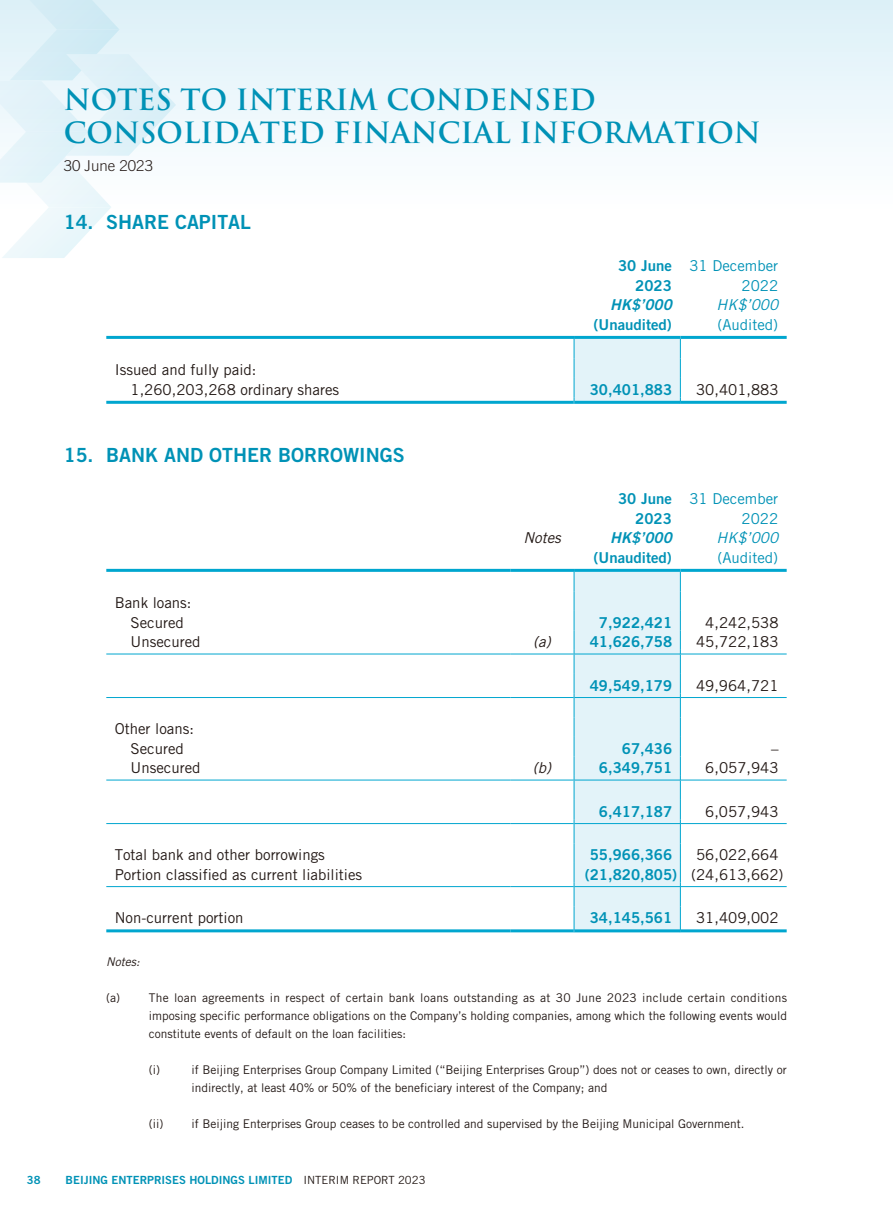
<style>
.page{position:relative;width:893px;height:1212px;background:#fff}
.page>*{position:absolute;margin:0;border:0;box-sizing:border-box;transform-origin:0 0}
.t1{font:700 28.5px/33px "Trajan Pro";color:#0092b6}
.t2{font:19.5px "Trade Gothic LT Std Bd 2";color:#0092b6}
.t3{font:15px/19.5px "Trade Gothic LT Std";color:#231916;text-align:center}
.t4{font:15px "Trade Gothic LT Std Bd 2";color:#0092b6}
.t5{font:15px "Trade Gothic LT Std";color:#0092b6}
.t6{font:15px "Trade Gothic LT Std Bd 2 Obl";color:#0092b6}
.t7{font:italic 15px "Trade Gothic LT Std";color:#0092b6}
.t8{font:italic 15px "Trade Gothic LT Std";color:#231916}
.t9{font:300 15px "Trade Gothic LT Std";color:#231916}
.t10{font:12px/18px "Trade Gothic LT Std";color:#231916;text-align:justify}
.t11{font:italic 12px "Trade Gothic LT Std";color:#231916}
.t12{font:11.25px "Trade Gothic LT Std Bd 2";color:#0092b6}
.s1{font-family:"Trade Gothic LT Std Bd 2"}
.s2{font-family:"Trade Gothic LT Std";color:#231916}
</style>
<div class="page">
<div style="left:0;top:0;width:893px;height:426px;background:linear-gradient(to bottom,#e5f4fa,#fff)"></div>
<svg style="left:0;top:0;width:176px;height:258px"></svg>
<div style="left:574px;top:339px;width:107px;height:65px;background:#e3f3f9"></div>
<hr style="left:106px;top:336px;width:468px;height:3px;background:#00a6cf">
<hr style="left:574px;top:336px;width:106px;height:3px;background:#00a6cf">
<hr style="left:680px;top:336px;width:107px;height:3px;background:#00a6cf">
<hr style="left:106px;top:401px;width:468px;height:3px;background:#00a6cf">
<hr style="left:574px;top:401px;width:106px;height:3px;background:#00a6cf">
<hr style="left:681px;top:401px;width:106px;height:3px;background:#00a6cf">
<div style="left:574px;top:572px;width:107px;height:360px;background:#e3f3f9"></div>
<hr style="left:106px;top:569px;width:404px;height:3px;background:#00a6cf">
<hr style="left:510px;top:569px;width:64px;height:3px;background:#00a6cf">
<hr style="left:574px;top:569px;width:106px;height:3px;background:#00a6cf">
<hr style="left:680px;top:569px;width:107px;height:3px;background:#00a6cf">
<hr style="left:106px;top:654px;width:404px;height:1px;background:#00a6cf">
<hr style="left:510px;top:654px;width:64px;height:1px;background:#00a6cf">
<hr style="left:574px;top:654px;width:106px;height:1px;background:#00a6cf">
<hr style="left:681px;top:654px;width:106px;height:1px;background:#00a6cf">
<hr style="left:106px;top:697px;width:404px;height:1px;background:#00a6cf">
<hr style="left:510px;top:697px;width:64px;height:1px;background:#00a6cf">
<hr style="left:574px;top:697px;width:106px;height:1px;background:#00a6cf">
<hr style="left:681px;top:697px;width:106px;height:1px;background:#00a6cf">
<hr style="left:106px;top:780px;width:404px;height:1px;background:#00a6cf">
<hr style="left:510px;top:780px;width:64px;height:1px;background:#00a6cf">
<hr style="left:574px;top:780px;width:106px;height:1px;background:#00a6cf">
<hr style="left:681px;top:780px;width:106px;height:1px;background:#00a6cf">
<hr style="left:106px;top:823px;width:404px;height:1px;background:#00a6cf">
<hr style="left:510px;top:823px;width:64px;height:1px;background:#00a6cf">
<hr style="left:574px;top:823px;width:106px;height:1px;background:#00a6cf">
<hr style="left:681px;top:823px;width:106px;height:1px;background:#00a6cf">
<hr style="left:106px;top:886px;width:404px;height:1px;background:#00a6cf">
<hr style="left:510px;top:886px;width:64px;height:1px;background:#00a6cf">
<hr style="left:574px;top:886px;width:106px;height:1px;background:#00a6cf">
<hr style="left:681px;top:886px;width:106px;height:1px;background:#00a6cf">
<hr style="left:106px;top:929px;width:404px;height:3px;background:#00a6cf">
<hr style="left:510px;top:929px;width:64px;height:3px;background:#00a6cf">
<hr style="left:574px;top:929px;width:106px;height:3px;background:#00a6cf">
<hr style="left:681px;top:929px;width:106px;height:3px;background:#00a6cf">
<h1 class="t1" style="left:64px;top:83px;width:699px">NOTES TO INTERIM CONDENSED<br>CONSOLIDATED FINANCIAL INFORMATION</h1>
<p class="t9" style="left:64px;top:157px;width:91px">30 June 2023</p>
<h2 class="t2" style="left:64px;top:210px;width:189px">14. SHARE CAPITAL</h2>
<p class="t3" style="left:131px;top:360px;width:210px;text-align:left;text-indent:-16px">Issued and fully paid:<br>1,260,203,268 ordinary shares</p>
<h2 class="t2" style="left:64px;top:443px;width:342px">15. BANK AND OTHER BORROWINGS</h2>
<p class="t3" style="left:115px;top:593px;width:78px">Bank loans:<br>Secured</p>
<p class="t5" style="left:618px;top:257px;width:162px"><span class="s1">30 June</span> 31 December</p>
<p class="t4" style="left:635px;top:276px;width:38px">2023</p>
<p class="t5" style="left:741px;top:277px;width:38px">2022</p>
<p class="t6" style="left:610px;top:296px;width:63px">HK$’000</p>
<p class="t7" style="left:716px;top:296px;width:63px">HK$’000</p>
<p class="t4" style="left:593px;top:315px;width:80px">(Unaudited)</p>
<p class="t5" style="left:717px;top:316px;width:62px">(Audited)</p>
<p class="t4" style="left:590px;top:380px;width:84px">30,401,883</p>
<p class="t3" style="left:696px;top:380px;width:84px">30,401,883</p>
<p class="t5" style="left:618px;top:490px;width:162px"><span class="s1">30 June</span> 31 December</p>
<p class="t4" style="left:635px;top:509px;width:38px">2023</p>
<p class="t5" style="left:741px;top:509px;width:38px">2022</p>
<p class="t8" style="left:523px;top:529px;width:39px">Notes</p>
<p class="t6" style="left:610px;top:529px;width:63px">HK$’000</p>
<p class="t7" style="left:716px;top:529px;width:63px">HK$’000</p>
<p class="t4" style="left:593px;top:548px;width:80px">(Unaudited)</p>
<p class="t5" style="left:717px;top:548px;width:62px">(Audited)</p>
<p class="t4" style="left:599px;top:613px;width:75px">7,922,421</p>
<p class="t3" style="left:705px;top:612px;width:75px">4,242,538</p>
<p class="t3" style="left:131px;top:632px;width:72px">Unsecured</p>
<p class="t8" style="left:533px;top:633px;width:19px">(a)</p>
<p class="t4" style="left:590px;top:633px;width:84px">41,626,758</p>
<p class="t3" style="left:696px;top:632px;width:84px">45,722,183</p>
<p class="t4" style="left:590px;top:676px;width:84px">49,549,179</p>
<p class="t3" style="left:696px;top:675px;width:84px">49,964,721</p>
<p class="t3" style="left:115px;top:719px;width:81px">Other loans:<br>Secured</p>
<p class="t4" style="left:622px;top:739px;width:52px">67,436</p>
<p class="t3" style="left:771px;top:738px;width:9px">–</p>
<p class="t3" style="left:131px;top:758px;width:72px">Unsecured</p>
<p class="t8" style="left:533px;top:759px;width:20px">(b)</p>
<p class="t4" style="left:599px;top:759px;width:75px">6,349,751</p>
<p class="t3" style="left:705px;top:758px;width:75px">6,057,943</p>
<p class="t4" style="left:599px;top:802px;width:75px">6,417,187</p>
<p class="t3" style="left:705px;top:801px;width:75px">6,057,943</p>
<p class="t3" style="left:115px;top:845px;width:211px">Total bank and other borrowings</p>
<p class="t4" style="left:590px;top:846px;width:84px">55,966,366</p>
<p class="t3" style="left:696px;top:845px;width:84px">56,022,664</p>
<p class="t3" style="left:115px;top:865px;width:249px">Portion classified as current liabilities</p>
<p class="t4" style="left:585px;top:865px;width:200px">(21,820,805) <span class="s2">(24,613,662)</span></p>
<p class="t3" style="left:115px;top:908px;width:130px">Non-current portion</p>
<p class="t4" style="left:590px;top:909px;width:84px">34,145,561</p>
<p class="t3" style="left:696px;top:908px;width:84px">31,409,002</p>
<p class="t11" style="left:106px;top:955px;width:35px">Notes:</p>
<p class="t10" style="left:149px;top:989px;width:640px;text-indent:-43px">(a) The loan agreements in respect of certain bank loans outstanding as at 30 June 2023 include certain conditions imposing specific performance obligations on the Company’s holding companies, among which the following events would constitute events of default on the loan facilities:</p>
<p class="t10" style="left:149px;top:1061px;width:13px">(i)</p>
<p class="t10" style="left:191px;top:1061px;width:597px">if Beijing Enterprises Group Company Limited (“Beijing Enterprises Group”) does not or ceases to own, directly or indirectly, at least 40% or 50% of the beneficiary interest of the Company; and</p>
<p class="t10" style="left:149px;top:1115px;width:597px">(ii) if Beijing Enterprises Group ceases to be controlled and supervised by the Beijing Municipal Government.</p>
<p class="t12" style="left:27px;top:1173px;width:15px">38</p>
<p class="t12" style="left:66px;top:1173px;width:361px">BEIJING ENTERPRISES HOLDINGS LIMITED <span class="s2">INTERIM REPORT 2023</span></p>
</div>
